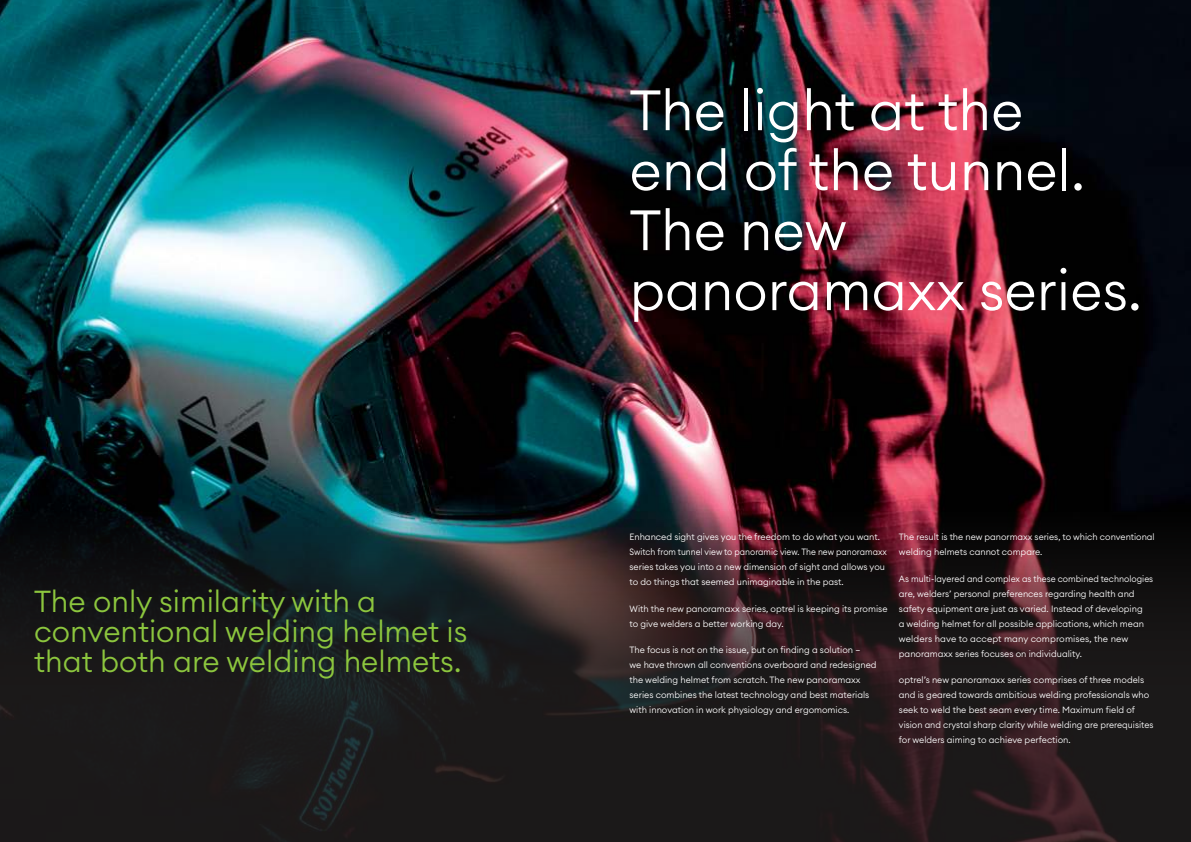
<style>
.page{position:relative;width:1191px;height:842px;background:#fff}
.page>*{position:absolute;margin:0;border:0;box-sizing:border-box;transform-origin:0 0}
.t1{font:300 56px/60px "Euclid Circular A";color:#fff}
.t2{font:300 30px/30px "Euclid Circular A";color:#8cc63e}
.t3{font:300 9px/15px "Euclid Circular A";color:#fff}
.t4{font:300 9px/15px "Euclid Circular A";color:#fff;scale:.96 1}
</style>
<div class="page">
<img style="left:0;top:0;width:1191px;height:509px">
<svg style="left:0;top:509px;width:1191px;height:333px;fill:#1b1919"></svg>
<h2 class="t2" style="left:34px;top:589px;width:435px">The only similarity with a conventional welding helmet is that both are welding helmets.</h2>
<h1 class="t1" style="left:629px;top:84px;width:514px">The light at the<br>end of the tunnel.<br>The new panoramaxx series.</h1>
<p class="t3" style="left:629px;top:530px;width:259px">Enhanced sight gives you the freedom to do what you want.<br>Switch from tunnel view to panoramic view. The new panoramaxx series takes you into a new dimension of sight and allows you to do things that seemed unimaginable in the past.</p>
<p class="t3" style="left:629px;top:601px;width:259px">With the new panoramaxx series, optrel is keeping its promise to give welders a better working day.</p>
<p class="t3" style="left:629px;top:643px;width:249px">The focus is not on the issue, but on finding a solution –<br>we have thrown all conventions overboard and redesigned the welding helmet from scratch. The new panoramaxx series combines the latest technology and best materials with innovation in work physiology and ergomomics.</p>
<p class="t3" style="left:899px;top:530px;width:257px">The result is the new panormaxx series, to which conventional welding helmets cannot compare.</p>
<p class="t4" style="left:899px;top:571px;width:266px">As multi-layered and complex as these combined technologies are, welders’ personal preferences regarding health and safety equipment are just as varied. Instead of developing<br>a welding helmet for all possible applications, which mean welders have to accept many compromises, the new panoramaxx series focuses on individuality.</p>
<p class="t3" style="left:899px;top:673px;width:256px">optrel’s new panoramaxx series comprises of three models and is geared towards ambitious welding professionals who seek to weld the best seam every time. Maximum field of vision and crystal sharp clarity while welding are prerequisites for welders aiming to achieve perfection.</p>
</div>
